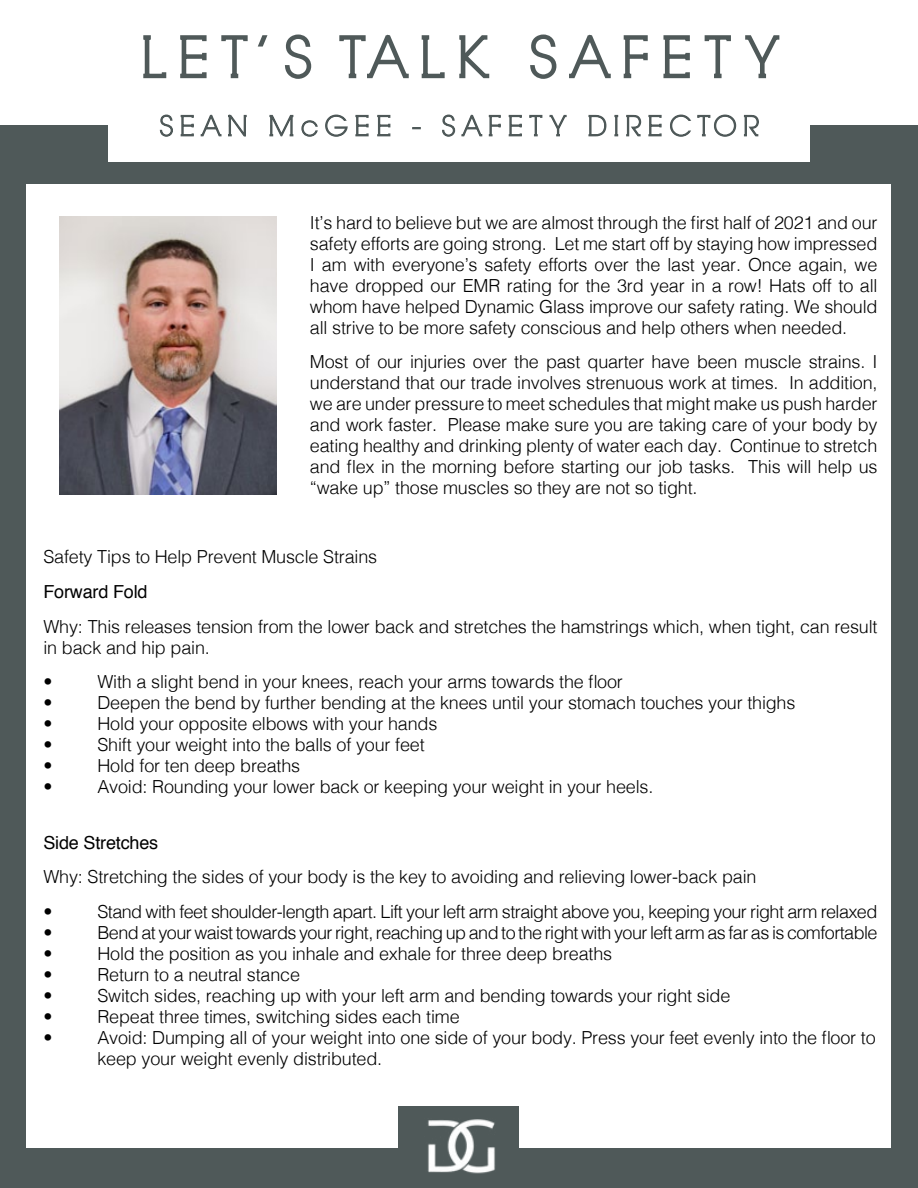
<style>
.page{position:relative;width:918px;height:1188px;background:#fff}
.page>*{position:absolute;margin:0;border:0;box-sizing:border-box;transform-origin:0 0}
.t1{font:300 18px/21px "Helvetica";letter-spacing:-.01em;color:#000}
.t2{font:300 18px "Helvetica";letter-spacing:-.03em;color:#000}
.t3{font:18px "Helvetica";letter-spacing:-.01em;color:#000}
</style>
<div class="page">
<div style="left:0;top:126px;width:918px;height:1062px;background:#4f5959"></div>
<div style="left:27px;top:184px;width:864px;height:964px;background:#fff"></div>
<svg style="left:143px;top:35px;width:24px;height:44px"></svg>
<svg style="left:180px;top:35px;width:27px;height:44px"></svg>
<svg style="left:221px;top:35px;width:27px;height:44px"></svg>
<svg style="left:257px;top:35px;width:11px;height:12px"></svg>
<svg style="left:284px;top:34px;width:28px;height:45px"></svg>
<svg style="left:339px;top:34px;width:70px;height:45px"></svg>
<svg style="left:421px;top:35px;width:24px;height:44px"></svg>
<svg style="left:459px;top:35px;width:31px;height:44px"></svg>
<svg style="left:530px;top:34px;width:27px;height:45px"></svg>
<svg style="left:569px;top:34px;width:42px;height:45px"></svg>
<svg style="left:623px;top:35px;width:25px;height:44px"></svg>
<svg style="left:663px;top:35px;width:27px;height:44px"></svg>
<svg style="left:704px;top:35px;width:27px;height:44px"></svg>
<svg style="left:745px;top:35px;width:35px;height:44px"></svg>
<div style="left:108px;top:90px;width:702px;height:71px;background:#fff"></div>
<svg style="left:159px;top:114px;width:14px;height:23px"></svg>
<svg style="left:180px;top:114px;width:67px;height:23px"></svg>
<svg style="left:269px;top:114px;width:25px;height:23px"></svg>
<svg style="left:301px;top:114px;width:47px;height:23px"></svg>
<svg style="left:355px;top:114px;width:14px;height:23px"></svg>
<svg style="left:377px;top:114px;width:14px;height:23px"></svg>
<svg style="left:412px;top:127px;width:9px;height:2px"></svg>
<svg style="left:442px;top:114px;width:59px;height:23px"></svg>
<svg style="left:508px;top:114px;width:14px;height:23px"></svg>
<svg style="left:529px;top:114px;width:14px;height:23px"></svg>
<svg style="left:549px;top:114px;width:18px;height:23px"></svg>
<svg style="left:588px;top:114px;width:19px;height:23px"></svg>
<svg style="left:614px;top:114px;width:5px;height:23px"></svg>
<svg style="left:626px;top:114px;width:16px;height:23px"></svg>
<svg style="left:648px;top:114px;width:14px;height:23px"></svg>
<svg style="left:670px;top:114px;width:67px;height:23px"></svg>
<svg style="left:743px;top:114px;width:16px;height:23px"></svg>
<div style="left:399px;top:1106px;width:120px;height:82px;background:#4f5959"></div>
<img style="left:398px;top:1118px;width:98px;height:56px">
<img style="left:59px;top:216px;width:217px;height:279px">
<p class="t1" style="left:310px;top:211px;width:569px;text-align:justify">It’s hard to believe but we are almost through the first half of 2021 and our safety efforts are going strong. Let me start off by staying how impressed I am with everyone’s safety efforts over the last year. Once again, we have dropped our EMR rating for the 3rd year in a row! Hats off to all whom have helped Dynamic Glass improve our safety rating. We should all strive to be more safety conscious and help others when needed.</p>
<p class="t1" style="left:310px;top:350px;width:569px;text-align:justify">Most of our injuries over the past quarter have been muscle strains. I understand that our trade involves strenuous work at times. In addition, we are under pressure to meet schedules that might make us push harder and work faster. Please make sure you are taking care of your body by eating healthy and drinking plenty of water each day. Continue to stretch and flex in the morning before starting our job tasks. This will help us “wake up” those muscles so they are not so tight.</p>
<p class="t1" style="left:43px;top:545px;width:335px">Safety Tips to Help Prevent Muscle Strains</p>
<p class="t3" style="left:43px;top:578px;width:106px">Forward Fold</p>
<p class="t1" style="left:43px;top:614px;width:836px">Why: This releases tension from the lower back and stretches the hamstrings which, when tight, can result in back and hip pain.</p>
<p class="t1" style="left:43px;top:670px;width:10px">•</p>
<p class="t1" style="left:97px;top:670px;width:527px">With a slight bend in your knees, reach your arms towards the floor</p>
<p class="t1" style="left:43px;top:691px;width:10px">•</p>
<p class="t1" style="left:97px;top:691px;width:700px">Deepen the bend by further bending at the knees until your stomach touches your thighs</p>
<p class="t1" style="left:43px;top:712px;width:10px">•</p>
<p class="t1" style="left:97px;top:712px;width:341px">Hold your opposite elbows with your hands</p>
<p class="t1" style="left:43px;top:733px;width:10px">•</p>
<p class="t1" style="left:97px;top:733px;width:329px">Shift your weight into the balls of your feet</p>
<p class="t1" style="left:43px;top:754px;width:10px">•</p>
<p class="t1" style="left:97px;top:754px;width:204px">Hold for ten deep breaths</p>
<p class="t1" style="left:43px;top:775px;width:10px">•</p>
<p class="t1" style="left:97px;top:775px;width:557px">Avoid: Rounding your lower back or keeping your weight in your heels.</p>
<p class="t3" style="left:43px;top:828px;width:116px">Side Stretches</p>
<p class="t1" style="left:43px;top:858px;width:715px;line-height:34.5px">Why: Stretching the sides of your body is the key to avoiding and relieving lower-back pain •</p>
<p class="t2" style="left:97px;top:896px;width:781px">Stand with feet shoulder-length apart. Lift your left arm straight above you, keeping your right arm relaxed</p>
<p class="t1" style="left:43px;top:920px;width:10px">•</p>
<p class="t2" style="left:97px;top:917px;width:782px">Bend at your waist towards your right, reaching up and to the right with your left arm as far as is comfortable</p>
<p class="t1" style="left:43px;top:941px;width:10px">•</p>
<p class="t1" style="left:97px;top:941px;width:516px">Hold the position as you inhale and exhale for three deep breaths</p>
<p class="t1" style="left:43px;top:962px;width:10px">•</p>
<p class="t1" style="left:97px;top:962px;width:204px">Return to a neutral stance</p>
<p class="t1" style="left:43px;top:983px;width:10px">•</p>
<p class="t1" style="left:97px;top:983px;width:634px">Switch sides, reaching up with your left arm and bending towards your right side</p>
<p class="t1" style="left:43px;top:1004px;width:10px">•</p>
<p class="t1" style="left:97px;top:1004px;width:364px">Repeat three times, switching sides each time</p>
<p class="t1" style="left:43px;top:1025px;width:10px">•</p>
<p class="t1" style="left:97px;top:1025px;width:780px">Avoid: Dumping all of your weight into one side of your body. Press your feet evenly into the floor to keep your weight evenly distributed.</p>
</div>
